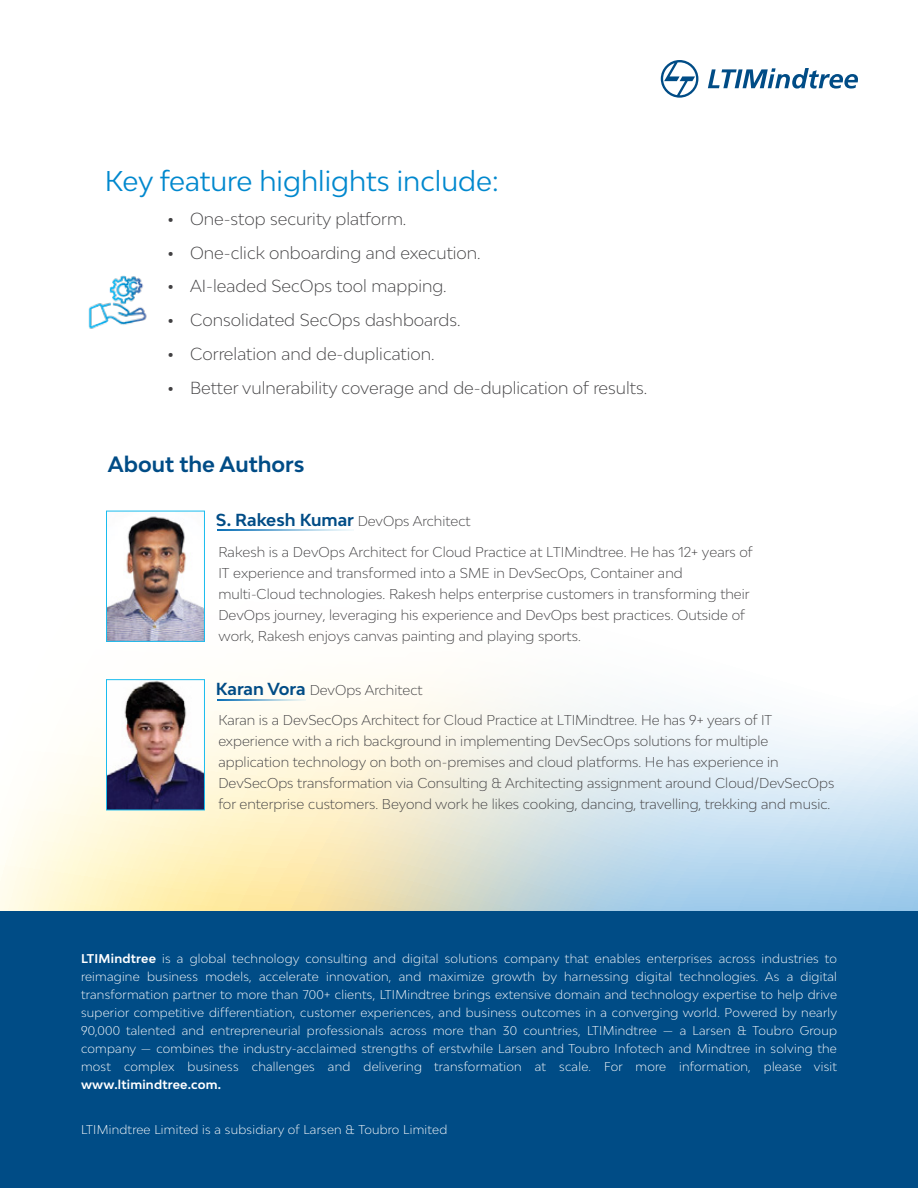
<style>
.page{position:relative;width:918px;height:1188px;background:#fff}
.page>*{position:absolute;margin:0;border:0;box-sizing:border-box;transform-origin:0 0}
.t1{font:27px "Bw Modelica";color:#0088ce}
.t2{font:700 21px "Bw Modelica";color:#004c86}
.t3{font:300 16.5px "Bw Modelica";color:#414042}
.t4{font:300 13.5px/21px "Bw Modelica";color:#414042}
.t5{font:300 12px/18px "Bw Modelica";letter-spacing:.02em;color:#fff;text-align:justify}
.t6{font:700 12px "Bw Modelica";letter-spacing:.02em;color:#fff}
.s1{font-weight:700}
.s2{font-weight:700;font-size:16.5px;color:#004c86}
</style>
<div class="page">
<svg style="left:0;top:510px;width:918px;height:402px"></svg>
<div style="left:0;top:912px;width:918px;height:276px;background:#004c86"></div>
<svg style="left:661px;top:60px;width:37px;height:38px"></svg>
<svg style="left:708px;top:68px;width:150px;height:21px"></svg>
<img style="left:88px;top:275px;width:59px;height:54px">
<img style="left:108px;top:513px;width:95px;height:127px">
<div style="left:106px;top:511px;width:99px;height:131px;border:1px solid #19bcee"></div>
<img style="left:108px;top:681px;width:95px;height:127px">
<div style="left:106px;top:679px;width:99px;height:131px;border:1px solid #19bcee"></div>
<svg style="left:217px;top:530px;width:136px;height:1px"></svg>
<svg style="left:218px;top:700px;width:87px;height:1px"></svg>
<h1 class="t1" style="left:105px;top:163px;width:395px">Key feature highlights include:</h1>
<h3 class="t3" style="left:168px;top:208px;width:240px"><span class="s1">•</span> One-stop security platform.</h3>
<h3 class="t3" style="left:168px;top:242px;width:315px"><span class="s1">•</span> One-click onboarding and execution.</h3>
<h3 class="t3" style="left:168px;top:275px;width:281px"><span class="s1">•</span> AI-leaded SecOps tool mapping.</h3>
<h3 class="t3" style="left:168px;top:309px;width:294px"><span class="s1">•</span> Consolidated SecOps dashboards.</h3>
<h3 class="t3" style="left:168px;top:343px;width:269px"><span class="s1">•</span> Correlation and de-duplication.</h3>
<h3 class="t3" style="left:168px;top:377px;width:481px"><span class="s1">•</span> Better vulnerability coverage and de-duplication of results.</h3>
<h2 class="t2" style="left:108px;top:450px;width:198px">About the Authors</h2>
<p class="t4" style="left:216px;top:511px;width:256px"><span class="s2">S. Rakesh Kumar</span> DevOps Architect</p>
<p class="t4" style="left:218px;top:542px;width:536px">Rakesh is a DevOps Architect for Cloud Practice at LTIMindtree. He has 12+ years of IT experience and transformed into a SME in DevSecOps, Container and multi-Cloud technologies. Rakesh helps enterprise customers in transforming their DevOps journey, leveraging his experience and DevOps best practices. Outside of work, Rakesh enjoys canvas painting and playing sports.</p>
<p class="t4" style="left:216px;top:679px;width:208px"><span class="s2">Karan Vora</span> DevOps Architect</p>
<p class="t4" style="left:218px;top:709px;width:618px">Karan is a DevSecOps Architect for Cloud Practice at LTIMindtree. He has 9+ years of IT experience with a rich background in implementing DevSecOps solutions for multiple application technology on both on-premises and cloud platforms. He has experience in DevSecOps transformation via Consulting &amp; Architecting assignment around Cloud/DevSecOps for enterprise customers. Beyond work he likes cooking, dancing, travelling, trekking and music.</p>
<p class="t5" style="left:81px;top:949px;width:758px"><span class="s1">LTIMindtree</span> is a global technology consulting and digital solutions company that enables enterprises across industries to reimagine business models, accelerate innovation, and maximize growth by harnessing digital technologies. As a digital transformation partner to more than 700+ clients, LTIMindtree brings extensive domain and technology expertise to help drive superior competitive differentiation, customer experiences, and business outcomes in a converging world. Powered by nearly 90,000 talented and entrepreneurial professionals across more than 30 countries, LTIMindtree — a Larsen &amp; Toubro Group company — combines the industry-acclaimed strengths of erstwhile Larsen and Toubro Infotech and Mindtree in solving the most complex business challenges and delivering transformation at scale. For more information, please visit</p>
<p class="t6" style="left:81px;top:1077px;width:142px">www.ltimindtree.com.</p>
<p class="t5" style="left:81px;top:1120px;width:368px">LTIMindtree Limited is a subsidiary of Larsen &amp; Toubro Limited</p>
</div>
